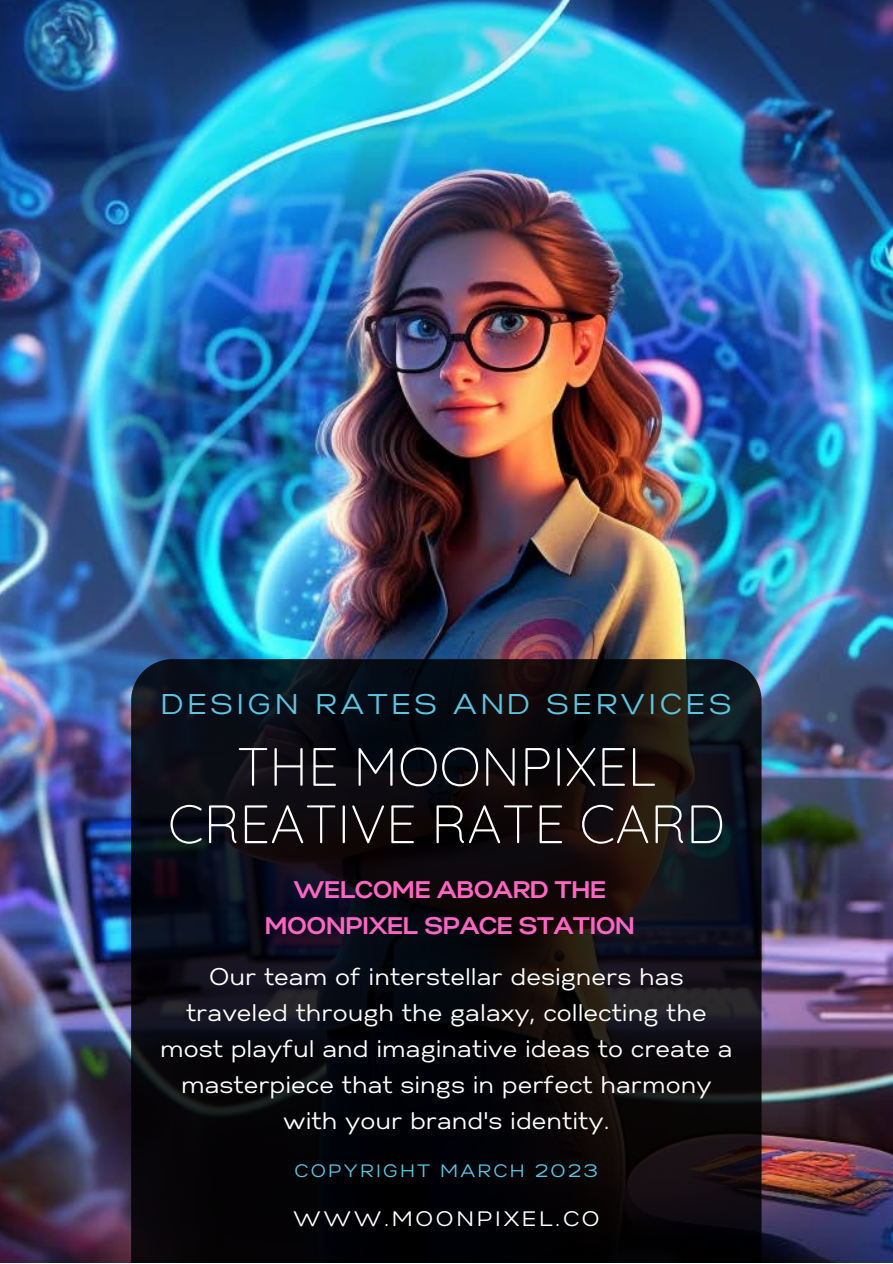
<style>
.page{position:relative;width:893px;height:1264px;background:#fff}
.page>*{position:absolute;margin:0;border:0;box-sizing:border-box;transform-origin:0 0}
.t1{font:300 54px/57.3px "Quicksand";color:#fff;text-align:center}
.t2{font:28.5px "Gabriel Sans";letter-spacing:.125em;color:#5dc4e2}
.t3{font:24px/36px "Gabriel Sans";color:#fff;text-align:center}
.t4{font:700 24px/36px "Gabriel Sans";color:#ff66c4;text-align:center}
.t5{font:20.85px "Gabriel Sans";letter-spacing:.125em;color:#fff}
.t6{font:17.85px "Gabriel Sans";letter-spacing:.125em;color:#5dc4e2}
</style>
<div class="page">
<img style="left:0;top:0;width:892px;height:1262px">
<svg style="left:131px;top:659px;width:630px;height:603px;background:#0b0a0f"></svg>
<p class="t2" style="left:161px;top:688px;width:571px">DESIGN RATES AND SERVICES</p>
<h1 class="t1" style="left:168px;top:732px;width:558px">THE MOONPIXEL<br>CREATIVE RATE CARD</h1>
<p class="t4" style="left:265px;top:871px;width:371px">WELCOME ABOARD THE<br>MOONPIXEL SPACE STATION</p>
<p class="t3" style="left:160px;top:958px;width:574px">Our team of interstellar designers has traveled through the galaxy, collecting the most playful and imaginative ideas to create a masterpiece that sings in perfect harmony with your brand's identity.</p>
<p class="t6" style="left:294px;top:1160px;width:305px">COPYRIGHT MARCH 2023</p>
<p class="t5" style="left:293px;top:1206px;width:308px">WWW.MOONPIXEL.CO</p>
</div>
